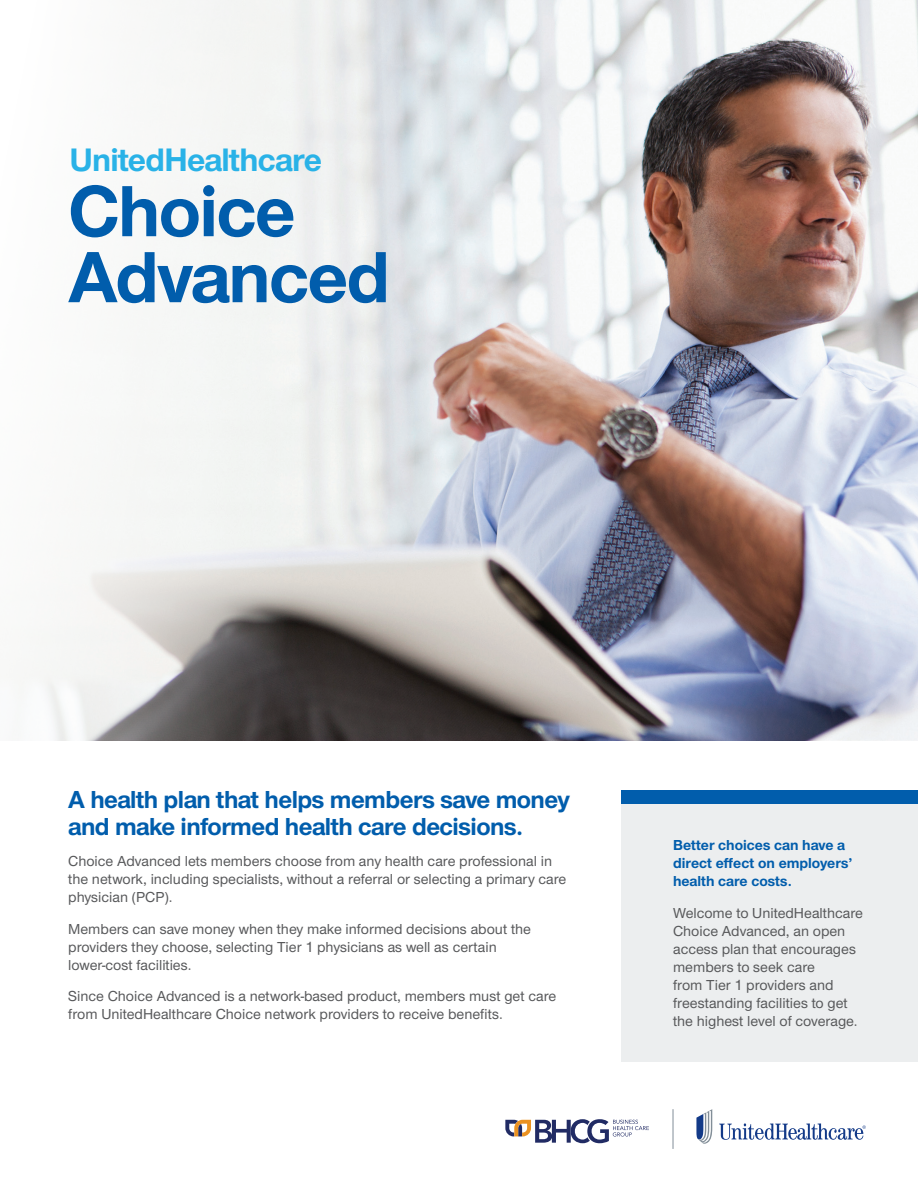
<style>
.page{position:relative;width:918px;height:1188px;background:#fff}
.page>*{position:absolute;margin:0;border:0;box-sizing:border-box;transform-origin:0 0}
.headline{font:700 75.15px/66px "UHC Sans";letter-spacing:-.02em;color:#015dac}
.headline-2{font:700 33.75px "UHC Sans";letter-spacing:-.02em;color:#29b2e7}
.headline-3{font:700 25.5px/27px "UHC Sans";letter-spacing:-.02em;color:#015dac}
.copy{font:500 15px/18px "UHC Sans";color:#57585a}
.copy-2{font:700 15px/18px "UHC Sans";color:#015dac}
</style>
<div class="page">
<img style="left:674px;top:0;width:244px;height:741px">
<svg style="left:32px;top:0;width:642px;height:791px"></svg>
<div style="left:621px;top:804px;width:297px;height:258px;background:#eceeef"></div>
<div style="left:621px;top:791px;width:297px;height:13px;background:#015dac"></div>
<svg style="left:505px;top:1119px;width:144px;height:24px"></svg>
<hr style="left:673px;top:1109px;width:1px;height:40px;background:#828e98">
<svg style="left:719px;top:1123px;width:147px;height:17px"></svg>
<svg style="left:696px;top:1109px;width:16px;height:35px"></svg>
<p class="headline-2" style="left:70px;top:137px;width:254px">UnitedHealthcare</p>
<p class="headline" style="left:68px;top:176px;width:324px">Choice<br>Advanced</p>
<p class="headline-3" style="left:68px;top:785px;width:503px">A health plan that helps members save money and make informed health care decisions.</p>
<p class="copy" style="left:68px;top:851px;width:500px">Choice Advanced lets members choose from any health care professional in the network, including specialists, without a referral or selecting a primary care physician (PCP).</p>
<p class="copy" style="left:68px;top:919px;width:464px">Members can save money when they make informed decisions about the providers they choose, selecting Tier 1 physicians as well as certain lower-cost facilities.</p>
<p class="copy" style="left:68px;top:986px;width:490px">Since Choice Advanced is a network-based product, members must get care from UnitedHealthcare Choice network providers to receive benefits.</p>
<p class="copy-2" style="left:673px;top:836px;width:181px">Better choices can have a direct effect on employers’ health care costs.</p>
<p class="copy" style="left:673px;top:903px;width:191px">Welcome to UnitedHealthcare<br>Choice Advanced, an open access plan that encourages members to seek care<br>from Tier 1 providers and freestanding facilities to get the highest level of coverage.</p>
</div>
